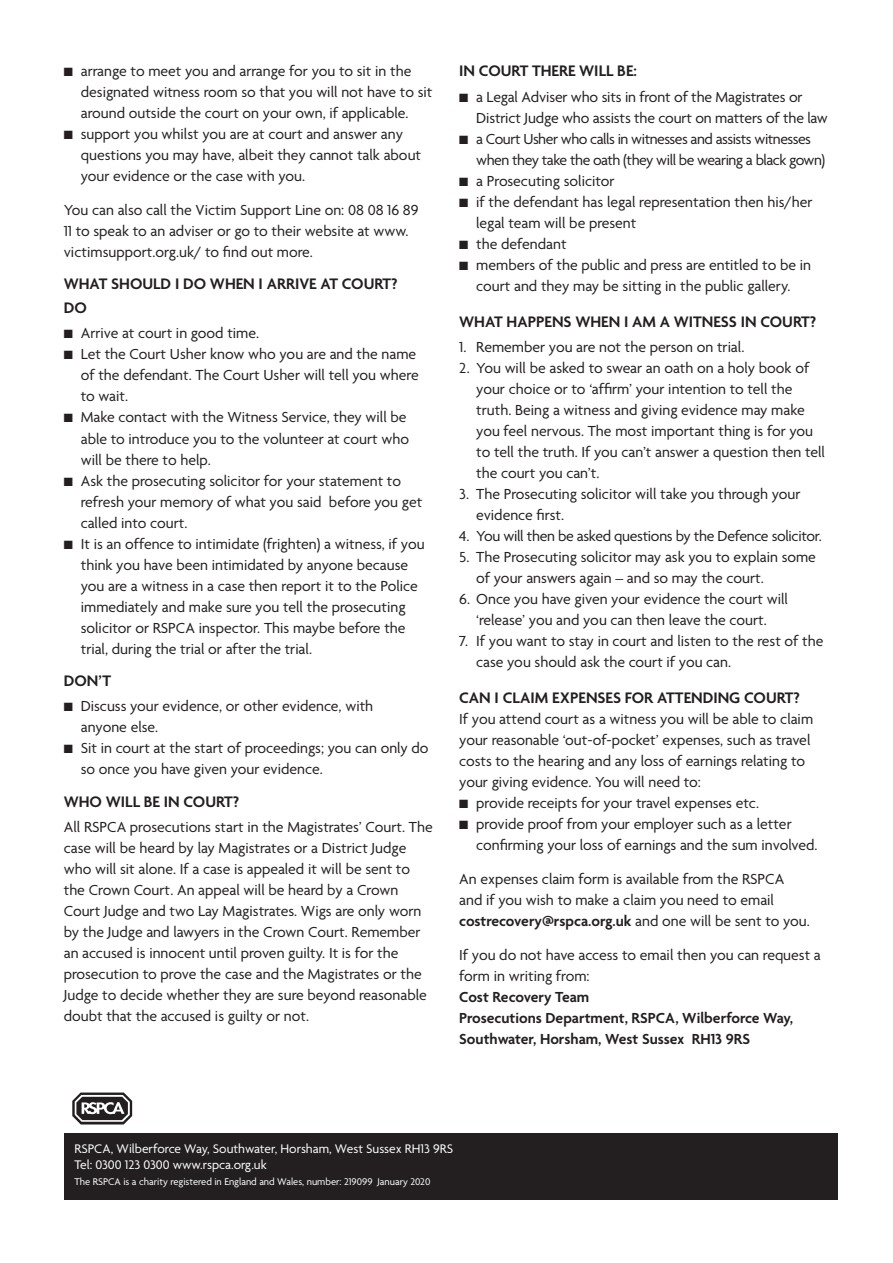
<style>
.page{position:relative;width:893px;height:1263px;background:#fff}
.page>*{position:absolute;margin:0;border:0;box-sizing:border-box;transform-origin:0 0}
.t1{font:600 16.5px "Agenda";color:#231f20}
.t2{font:15.75px/21px "Agenda";color:#231f20}
.t3{font:15.75px/21px "Agenda";letter-spacing:-.03em;color:#231f20}
.t4{font:600 15.75px/21px "Agenda";color:#231f20}
.t5{font:15.75px "Agenda";letter-spacing:-.02em;color:#231f20}
.t6{font:13.5px "Agenda";color:#fff}
.t7{font:10.5px "Agenda";color:#fff}
.s1{font-weight:600}
</style>
<div class="page">
<svg style="left:72px;top:1092px;width:60px;height:32px"></svg>
<div style="left:64px;top:1133px;width:774px;height:67px;background:#231f20"></div>
<p class="t2" style="left:81px;top:60px;width:353px;text-indent:-17px">■ arrange to meet you and arrange for you to sit in the designated witness room so that you will not have to sit around outside the court on your own, if applicable.</p>
<p class="t2" style="left:81px;top:123px;width:342px;text-indent:-17px">■ support you whilst you are at court and answer any questions you may have, albeit they cannot talk about your evidence or the case with you.</p>
<p class="t2" style="left:64px;top:199px;width:356px">You can also call the Victim Support Line on: 08 08 16 89<br>11 to speak to an adviser or go to their website at www. victimsupport.org.uk/ to find out more.</p>
<p class="t1" style="left:64px;top:274px;width:335px">WHAT SHOULD I DO WHEN I ARRIVE AT COURT?</p>
<p class="t1" style="left:64px;top:298px;width:25px">DO</p>
<p class="t2" style="left:64px;top:323px;width:197px">■ Arrive at court in good time.</p>
<p class="t2" style="left:81px;top:344px;width:339px;text-indent:-17px">■ Let the Court Usher know who you are and the name of the defendant. The Court Usher will tell you where to wait.</p>
<p class="t2" style="left:81px;top:407px;width:330px;text-indent:-17px">■ Make contact with the Witness Service, they will be able to introduce you to the volunteer at court who will be there to help.</p>
<p class="t2" style="left:81px;top:470px;width:343px;text-indent:-17px">■ Ask the prosecuting solicitor for your statement to refresh your memory of what you said before you get called into court.</p>
<p class="t2" style="left:81px;top:533px;width:345px;text-indent:-17px">■ It is an offence to intimidate (frighten) a witness, if you think you have been intimidated by anyone because you are a witness in a case then report it to the Police immediately and make sure you tell the prosecuting solicitor or RSPCA inspector. This maybe before the trial, during the trial or after the trial.</p>
<p class="t1" style="left:64px;top:671px;width:49px">DON’T</p>
<p class="t2" style="left:81px;top:695px;width:294px;text-indent:-17px">■ Discuss your evidence, or other evidence, with anyone else.</p>
<p class="t2" style="left:81px;top:737px;width:349px;text-indent:-17px">■ Sit in court at the start of proceedings; you can only do so once you have given your evidence.</p>
<p class="t1" style="left:64px;top:791px;width:177px">WHO WILL BE IN COURT?</p>
<p class="t2" style="left:64px;top:816px;width:370px">All RSPCA prosecutions start in the Magistrates’ Court. The case will be heard by lay Magistrates or a District Judge who will sit alone. If a case is appealed it will be sent to the Crown Court. An appeal will be heard by a Crown Court Judge and two Lay Magistrates. Wigs are only worn by the Judge and lawyers in the Crown Court. Remember an accused is innocent until proven guilty. It is for the prosecution to prove the case and the Magistrates or the Judge to decide whether they are sure beyond reasonable doubt that the accused is guilty or not.</p>
<p class="t1" style="left:459px;top:61px;width:179px">IN COURT THERE WILL BE:</p>
<p class="t2" style="left:476px;top:86px;width:353px;text-indent:-17px">■ a Legal Adviser who sits in front of the Magistrates or<br>District Judge who assists the court on matters of the law</p>
<p class="t3" style="left:476px;top:128px;width:350px;text-indent:-17px">■ a Court Usher who calls in witnesses and assists witnesses when they take the oath (they will be wearing a black gown)</p>
<p class="t2" style="left:459px;top:170px;width:157px">■ a Prosecuting solicitor</p>
<p class="t2" style="left:476px;top:191px;width:338px;text-indent:-17px">■ if the defendant has legal representation then his/her legal team will be present</p>
<p class="t2" style="left:459px;top:233px;width:109px">■ the defendant</p>
<p class="t2" style="left:459px;top:254px;width:353px;text-align:center">■ members of the public and press are entitled to be in court and they may be sitting in the public gallery.</p>
<p class="t1" style="left:459px;top:311px;width:358px">WHAT HAPPENS WHEN I AM A WITNESS IN COURT?</p>
<p class="t2" style="left:459px;top:336px;width:287px">1. Remember you are not the person on trial.</p>
<p class="t2" style="left:476px;top:357px;width:350px;text-indent:-17px">2. You will be asked to swear an oath on a holy book of your choice or to ‘affirm’ your intention to tell the truth. Being a witness and giving evidence may make you feel nervous. The most important thing is for you to tell the truth. If you can’t answer a question then tell the court you can’t.</p>
<p class="t2" style="left:476px;top:483px;width:326px;text-indent:-17px">3. The Prosecuting solicitor will take you through your evidence first.</p>
<p class="t5" style="left:459px;top:526px;width:364px">4. You will then be asked questions by the Defence solicitor.</p>
<p class="t2" style="left:476px;top:546px;width:341px;text-indent:-17px">5. The Prosecuting solicitor may ask you to explain some of your answers again – and so may the court.</p>
<p class="t2" style="left:459px;top:588px;width:330px;text-align:center">6. Once you have given your evidence the court will ‘release’ you and you can then leave the court.</p>
<p class="t2" style="left:476px;top:630px;width:349px;text-indent:-17px">7. If you want to stay in court and listen to the rest of the case you should ask the court if you can.</p>
<p class="t1" style="left:459px;top:688px;width:342px">CAN I CLAIM EXPENSES FOR ATTENDING COURT?</p>
<p class="t2" style="left:459px;top:708px;width:355px">If you attend court as a witness you will be able to claim your reasonable ‘out-of-pocket’ expenses, such as travel costs to the hearing and any loss of earnings relating to your giving evidence. You will need to:</p>
<p class="t2" style="left:459px;top:792px;width:301px">■ provide receipts for your travel expenses etc.</p>
<p class="t2" style="left:476px;top:813px;width:343px;text-indent:-17px">■ provide proof from your employer such as a letter confirming your loss of earnings and the sum involved.</p>
<p class="t2" style="left:459px;top:868px;width:352px">An expenses claim form is available from the RSPCA and if you wish to make a claim you need to email <span class="s1">costrecovery@rspca.org.uk</span> and one will be sent to you.</p>
<p class="t2" style="left:459px;top:944px;width:363px">If you do not have access to email then you can request a form in writing from:</p>
<p class="t4" style="left:459px;top:985px;width:132px">Cost Recovery Team</p>
<p class="t4" style="left:459px;top:1006px;width:335px">Prosecutions Department, RSPCA, Wilberforce Way,<br>Southwater, Horsham, West Sussex RH13 9RS</p>
<p class="t6" style="left:74px;top:1140px;width:380px">RSPCA, Wilberforce Way, Southwater, Horsham, West Sussex RH13 9RS</p>
<p class="t6" style="left:74px;top:1157px;width:194px">Tel: 0300 123 0300 www.rspca.org.uk</p>
<p class="t7" style="left:74px;top:1176px;width:357px">The RSPCA is a charity registered in England and Wales, number: 219099 January 2020</p>
</div>
